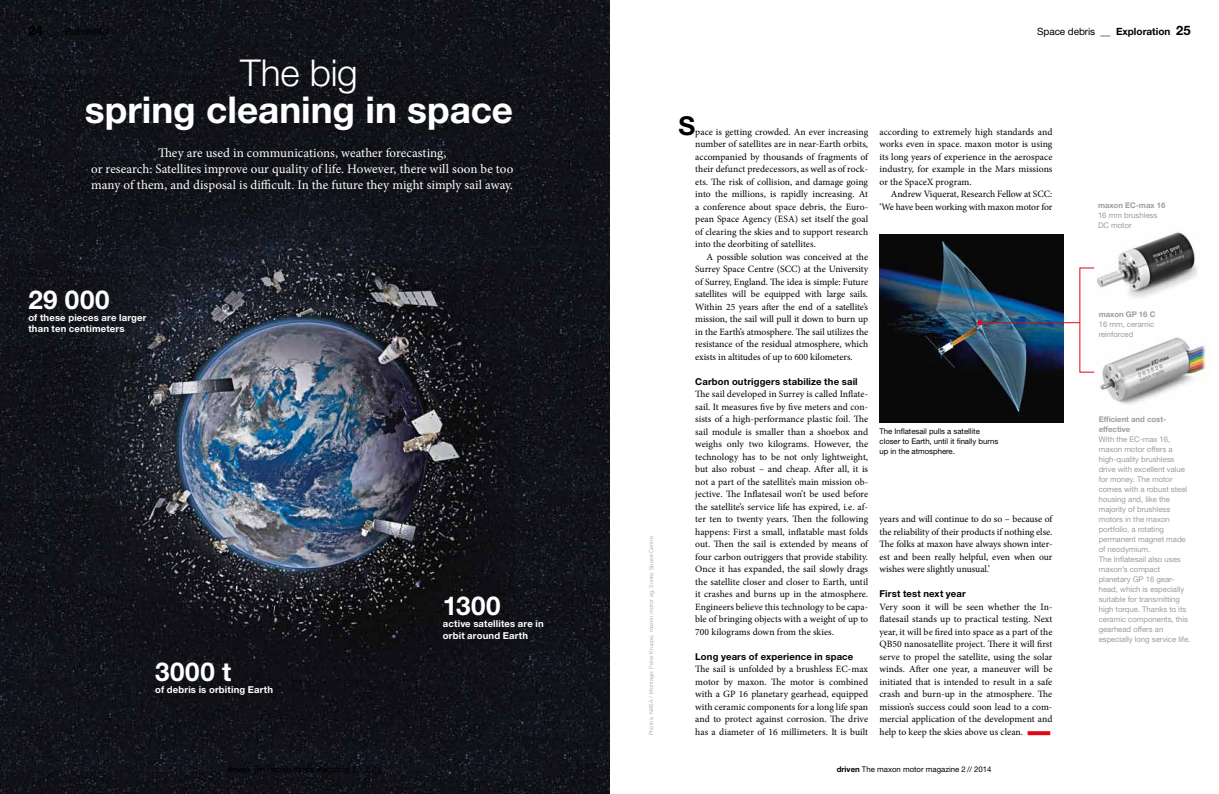
<style>
.page{position:relative;width:1219px;height:794px;background:#fff}
.page>*{position:absolute;margin:0;border:0;box-sizing:border-box;transform-origin:0 0}
.t1{font:700 37px "Helvetica Neue LT Pro";color:#fff}
.t2{font:300 37px "Helvetica Neue LT Pro";letter-spacing:-.01em;color:#fff}
.t3{font:700 26px "Helvetica Neue LT Pro";letter-spacing:.025em;color:#fff}
.t4{font:700 26px "Helvetica Neue LT Pro";color:#000}
.t5{font:13px/16px "Minion Pro";letter-spacing:.005em;color:#fff;text-align:center}
.t6{font:700 10px "Helvetica Neue LT Pro";color:#000}
.t7{font:9.6px/12.5px "Minion Pro";letter-spacing:-.005em;color:#000;text-align:justify}
.t8{font:700 9.5px/11.8px "Helvetica Neue LT Pro";letter-spacing:.015em;color:#fff}
.t9{font:700 9.5px "Helvetica Neue LT Pro";letter-spacing:.015em;color:#000}
.t10{font:7.8px/10px "Helvetica Neue LT Pro";letter-spacing:-.005em;color:#9d9d9c}
.t11{font:7.8px/10px "Helvetica Neue LT Pro";letter-spacing:-.005em;color:#000}
.t12{font:700 7.8px/10px "Helvetica Neue LT Pro";letter-spacing:-.005em;color:#9d9d9c}
.t13{font:300 5.5px "Helvetica Neue LT Pro";letter-spacing:.025em;color:#9d9d9c}
.s1{font-weight:400}
.s2{font-size:13px}
.s3{font-weight:700}
</style>
<div class="page">
<img style="left:0;top:0;width:609px;height:794px">
<img style="left:879px;top:235px;width:185px;height:187px">
<img style="left:1094px;top:337px;width:115px;height:68px">
<img style="left:1080px;top:232px;width:117px;height:66px">
<svg style="left:1028px;top:731px;width:22px;height:4px"></svg>
<svg style="left:977px;top:320px;width:5px;height:5px"></svg>
<hr style="left:980px;top:322px;width:100px;height:1px;background:#e30613">
<h1 class="t2" style="left:240px;top:50px;width:119px">The big</h1>
<h1 class="t1" style="left:85px;top:86px;width:430px">spring cleaning in space</h1>
<h3 class="t5" style="left:91px;top:144px;width:424px">They are used in communications, weather forecasting,<br>or research: Satellites improve our quality of life. However, there will soon be too many of them, and disposal is difficult. In the future they might simply sail away.</h3>
<h2 class="t3" style="left:28px;top:283px;width:83px">29 000</h2>
<p class="t8" style="left:28px;top:311px;width:120px">of these pieces are larger than ten centimeters</p>
<h2 class="t3" style="left:155px;top:655px;width:77px">3000 t</h2>
<p class="t8" style="left:155px;top:683px;width:119px">of debris is orbiting Earth</p>
<h2 class="t3" style="left:443px;top:589px;width:59px">1300</h2>
<p class="t8" style="left:443px;top:617px;width:102px">active satellites are in orbit around Earth</p>
<p class="t6" style="left:1037px;top:25px;width:155px"><span class="s1">Space debris</span> __ Exploration <span class="s2">25</span></p>
<p class="t13" style="left:648px;top:735px;width:200px;rotate:-90deg">Photos: NASA / Montage: Peter Kruppa, maxon motor ag, Surrey Space Centre</p>
<h2 class="t4" style="left:678px;top:109px;width:18px">S</h2>
<p class="t7" style="left:695px;top:125px;width:174px">pace is getting crowded. An ever increasing number of satellites are in near-Earth orbits, accompanied by thousands of fragments of their defunct predecessors, as well as of rock&shy;ets. The risk of collision, and damage going into the millions, is rapidly increasing. At a conference about space debris, the Euro&shy;pean Space Agency (ESA) set itself the goal of clearing the skies and to support research into the deorbiting of satellites.</p>
<p class="t7" style="left:695px;top:250px;width:174px;text-indent:11px">A possible solution was conceived at the Surrey Space Centre (SCC) at the University of Surrey, England. The idea is simple: Future satellites will be equipped with large sails.<br>Within 25 years after the end of a satellite’s mission, the sail will pull it down to burn up in the Earth’s atmosphere. The sail utilizes the resistance of the residual atmosphere, which exists in altitudes of up to 600 kilometers.</p>
<p class="t9" style="left:695px;top:375px;width:164px">Carbon outriggers stabilize the sail</p>
<p class="t7" style="left:695px;top:388px;width:174px">The sail developed in Surrey is called Inflate&shy;sail. It measures five by five meters and con&shy;sists of a high-performance plastic foil. The sail module is smaller than a shoebox and weighs only two kilograms. However, the technology has to be not only lightweight, but also robust – and cheap. After all, it is not a part of the satellite’s main mission ob&shy;jective. The Inflatesail won’t be used before the satellite’s service life has expired, i.e. af&shy;ter ten to twenty years. Then the following happens: First a small, inflatable mast folds out. Then the sail is extended by means of four carbon outriggers that provide stability.<br>Once it has expanded, the sail slowly drags the satellite closer and closer to Earth, until it crashes and burns up in the atmosphere.<br>Engineers believe this technology to be capa&shy;ble of bringing objects with a weight of up to 700 kilograms down from the skies.</p>
<p class="t9" style="left:695px;top:650px;width:160px">Long years of experience in space</p>
<p class="t7" style="left:695px;top:663px;width:174px">The sail is unfolded by a brushless EC-max motor by maxon. The motor is combined with a GP 16 planetary gearhead, equipped with ceramic components for a long life span and to protect against corrosion. The drive has a diameter of 16 millimeters. It is built</p>
<p class="t7" style="left:879px;top:125px;width:174px">according to extremely high standards and works even in space. maxon motor is using its long years of experience in the aerospace industry, for example in the Mars missions or the SpaceX program.</p>
<p class="t7" style="left:879px;top:188px;width:174px;text-align:right">Andrew Viquerat, Research Fellow at SCC: ‘We have been working with maxon motor for</p>
<p class="t11" style="left:879px;top:426px;width:120px">The Inflatesail pulls a satellite closer to Earth, until it finally burns up in the atmosphere.</p>
<p class="t7" style="left:879px;top:513px;width:174px">years and will continue to do so – because of the reliability of their products if nothing else.<br>The folks at maxon have always shown inter&shy;est and been really helpful, even when our wishes were slightly unusual.’</p>
<p class="t9" style="left:879px;top:588px;width:88px">First test next year</p>
<p class="t7" style="left:879px;top:600px;width:174px">Very soon it will be seen whether the In&shy;flatesail stands up to practical testing. Next year, it will be fired into space as a part of the QB50 nanosatellite project. There it will first serve to propel the satellite, using the solar winds. After one year, a maneuver will be initiated that is intended to result in a safe crash and burn-up in the atmosphere. The mission’s success could soon lead to a com&shy;mercial application of the development and help to keep the skies above us clean.</p>
<p class="t11" style="left:837px;top:764px;width:156px"><span class="s3">driven</span> The maxon motor magazine 2 // 2014</p>
<p class="t12" style="left:1098px;top:200px;width:69px">maxon EC-max 16</p>
<p class="t10" style="left:1098px;top:210px;width:61px">16 mm brushless<br>DC motor</p>
<p class="t12" style="left:1099px;top:309px;width:58px">maxon GP 16 C</p>
<p class="t10" style="left:1099px;top:319px;width:57px">16 mm, ceramic reinforced</p>
<p class="t12" style="left:1099px;top:414px;width:69px">Efficient and cost&shy;effective</p>
<p class="t10" style="left:1099px;top:434px;width:93px">With the EC-max 16, maxon motor offers a high-quality brushless drive with excellent value for money. The motor comes with a robust steel housing and, like the majority of brushless motors in the maxon portfolio, a rotating permanent magnet made of neodymium.<br>The Inflatesail also uses maxon’s compact planetary GP 16 gear&shy;head, which is especially suitable for transmitting high torque. Thanks to its ceramic components, this gearhead offers an especially long service life.</p>
</div>
